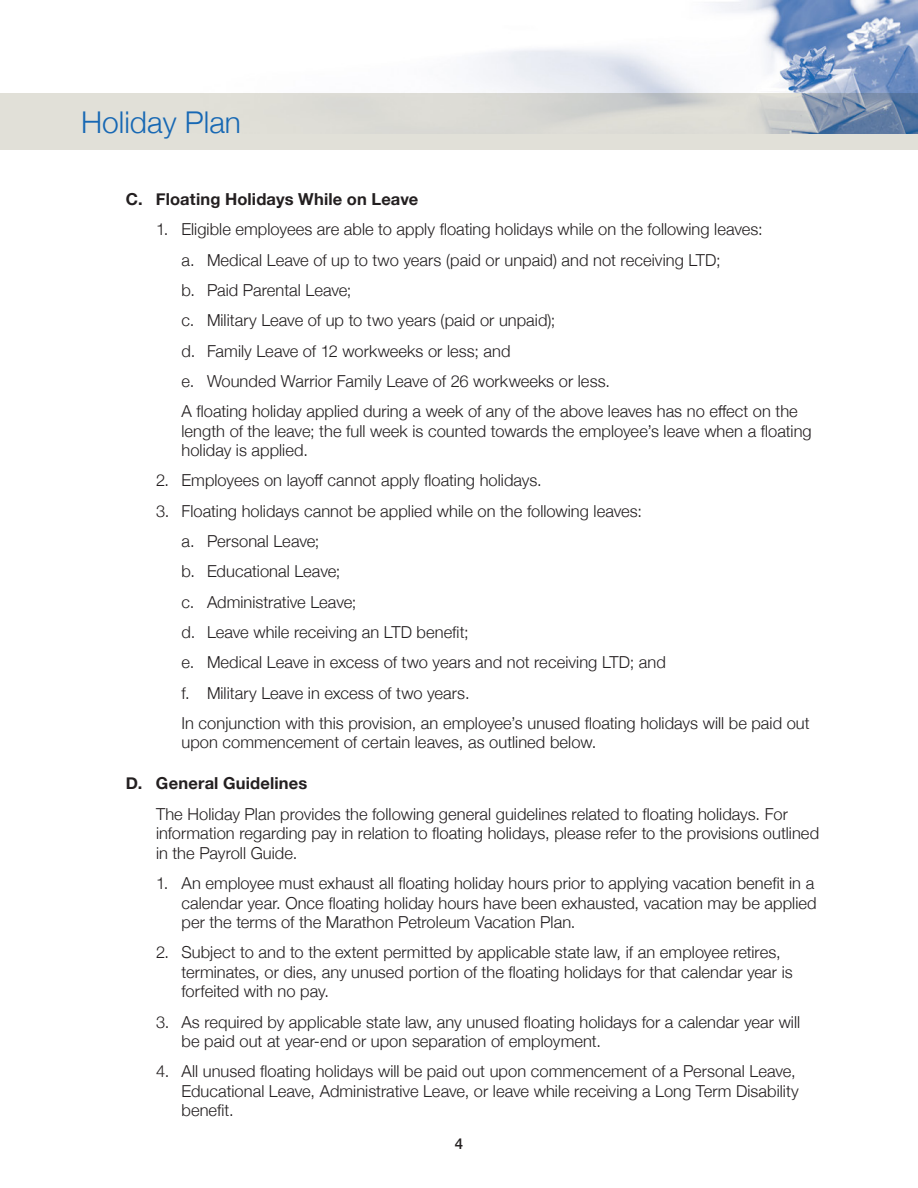
<style>
.page{position:relative;width:918px;height:1188px;background:#fff}
.page>*{position:absolute;margin:0;border:0;box-sizing:border-box;transform-origin:0 0}
.t1{font:300 30px "Helvetica Neue";color:#1768b4}
.HD_2_Indent_1{font:300 16.5px/19.5px "Helvetica Neue";letter-spacing:.005em;color:#231f20}
.HD_2_Indent_2{font:300 16.5px "Helvetica Neue";letter-spacing:.005em;color:#231f20}
.HD_2_Body{font:300 16.5px/19.5px "Helvetica Neue";letter-spacing:.005em;color:#231f20}
.HD_2{font:700 16.5px "Helvetica Neue";letter-spacing:.01em;color:#231f20}
.t2{font:500 15px "Helvetica Neue";color:#231f20}
</style>
<div class="page">
<div style="left:0;top:93px;width:918px;height:57px;background:#e1e0d8"></div>
<img style="left:477px;top:0;width:441px;height:133px">
<h1 class="t1" style="left:81px;top:98px;width:162px">Holiday Plan</h1>
<p class="HD_2" style="left:126px;top:186px;width:294px">C. Floating Holidays While on Leave</p>
<p class="HD_2_Indent_1" style="left:156px;top:219px;width:608px">1. Eligible employees are able to apply floating holidays while on the following leaves:</p>
<p class="HD_2_Indent_2" style="left:182px;top:246px;width:541px">a. Medical Leave of up to two years (paid or unpaid) and not receiving LTD;</p>
<p class="HD_2_Indent_2" style="left:182px;top:277px;width:172px">b. Paid Parental Leave;</p>
<p class="HD_2_Indent_2" style="left:182px;top:307px;width:376px">c. Military Leave of up to two years (paid or unpaid);</p>
<p class="HD_2_Indent_2" style="left:182px;top:337px;width:331px">d. Family Leave of 12 workweeks or less; and</p>
<p class="HD_2_Indent_2" style="left:182px;top:368px;width:430px">e. Wounded Warrior Family Leave of 26 workweeks or less.</p>
<p class="HD_2_Indent_1" style="left:182px;top:400px;width:632px">A floating holiday applied during a week of any of the above leaves has no effect on the length of the leave; the full week is counted towards the employee’s leave when a floating holiday is applied.</p>
<p class="HD_2_Indent_1" style="left:156px;top:470px;width:387px">2. Employees on layoff cannot apply floating holidays.</p>
<p class="HD_2_Indent_1" style="left:156px;top:500px;width:488px">3. Floating holidays cannot be applied while on the following leaves:</p>
<p class="HD_2_Indent_2" style="left:182px;top:528px;width:140px">a. Personal Leave;</p>
<p class="HD_2_Indent_2" style="left:182px;top:558px;width:160px">b. Educational Leave;</p>
<p class="HD_2_Indent_2" style="left:182px;top:588px;width:176px">c. Administrative Leave;</p>
<p class="HD_2_Indent_2" style="left:182px;top:619px;width:289px">d. Leave while receiving an LTD benefit;</p>
<p class="HD_2_Indent_2" style="left:182px;top:649px;width:486px">e. Medical Leave in excess of two years and not receiving LTD; and</p>
<p class="HD_2_Indent_2" style="left:182px;top:679px;width:290px">f. Military Leave in excess of two years.</p>
<p class="HD_2_Indent_1" style="left:182px;top:712px;width:630px">In conjunction with this provision, an employee’s unused floating holidays will be paid out upon commencement of certain leaves, as outlined below.</p>
<p class="HD_2" style="left:126px;top:771px;width:183px">D. General Guidelines</p>
<p class="HD_2_Body" style="left:156px;top:803px;width:665px">The Holiday Plan provides the following general guidelines related to floating holidays. For information regarding pay in relation to floating holidays, please refer to the provisions outlined in the Payroll Guide.</p>
<p class="HD_2_Indent_1" style="left:182px;top:872px;width:637px;text-indent:-26px">1. An employee must exhaust all floating holiday hours prior to applying vacation benefit in a calendar year. Once floating holiday hours have been exhausted, vacation may be applied per the terms of the Marathon Petroleum Vacation Plan.</p>
<p class="HD_2_Indent_1" style="left:182px;top:942px;width:613px;text-indent:-26px">2. Subject to and to the extent permitted by applicable state law, if an employee retires, terminates, or dies, any unused portion of the floating holidays for that calendar year is forfeited with no pay.</p>
<p class="HD_2_Indent_1" style="left:182px;top:1011px;width:620px;text-indent:-26px">3. As required by applicable state law, any unused floating holidays for a calendar year will be paid out at year-end or upon separation of employment.</p>
<p class="HD_2_Indent_1" style="left:182px;top:1061px;width:619px;text-indent:-26px">4. All unused floating holidays will be paid out upon commencement of a Personal Leave,<br>Educational Leave, Administrative Leave, or leave while receiving a Long Term Disability benefit.</p>
<p class="t2" style="left:455px;top:1131px;width:10px">4</p>
</div>
